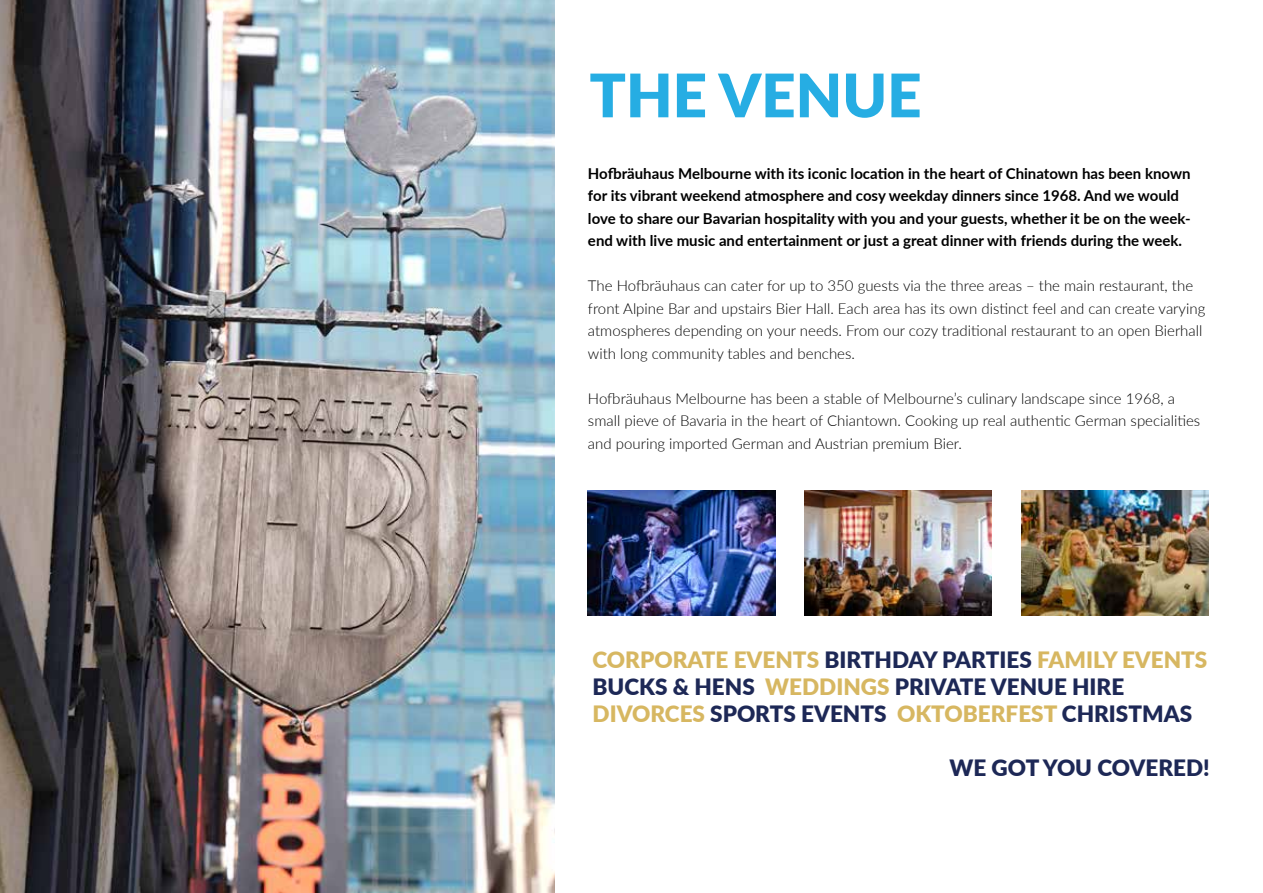
<style>
.page{position:relative;width:1263px;height:893px;background:#fff}
.page>*{position:absolute;margin:0;border:0;box-sizing:border-box;transform-origin:0 0}
.t1{font:900 60px "Lato";color:#26ade3}
.t2{font:900 22.5px/27px "Lato";color:#1d2856}
.t3{font:300 15px/22.5px "Lato";color:#000}
.t4{font:700 15px/22.5px "Lato";color:#000}
.s1{color:#d7b761}
</style>
<div class="page">
<img style="left:0;top:0;width:555px;height:893px">
<img style="left:588px;top:491px;width:187px;height:124px">
<img style="left:804px;top:491px;width:187px;height:124px">
<img style="left:1022px;top:491px;width:187px;height:124px">
<h1 class="t1" style="left:589px;top:50px;width:334px">THE VENUE</h1>
<p class="t4" style="left:588px;top:161px;width:604px">Hofbräuhaus Melbourne with its iconic location in the heart of Chinatown has been known for its vibrant weekend atmosphere and cosy weekday dinners since 1968. And we would love to share our Bavarian hospitality with you and your guests, whether it be on the week&shy;end with live music and entertainment or just a great dinner with friends during the week.</p>
<p class="t3" style="left:588px;top:274px;width:619px">The Hofbräuhaus can cater for up to 350 guests via the three areas – the main restaurant, the front Alpine Bar and upstairs Bier Hall. Each area has its own distinct feel and can create varying atmospheres depending on your needs. From our cozy traditional restaurant to an open Bierhall with long community tables and benches.</p>
<p class="t3" style="left:588px;top:387px;width:614px">Hofbräuhaus Melbourne has been a stable of Melbourne’s culinary landscape since 1968, a small pieve of Bavaria in the heart of Chiantown. Cooking up real authentic German specialities and pouring imported German and Austrian premium Bier.</p>
<h2 class="t2" style="left:592px;top:645px;width:616px"><span class="s1">CORPORATE EVENTS</span> BIRTHDAY PARTIES <span class="s1">FAMILY EVENTS<br></span>BUCKS &amp; HENS <span class="s1">WEDDINGS</span> PRIVATE VENUE HIRE<br><span class="s1">DIVORCES</span> SPORTS EVENTS <span class="s1">OKTOBERFEST</span> CHRISTMAS</h2>
<h2 class="t2" style="left:949px;top:753px;width:262px">WE GOT YOU COVERED!</h2>
</div>
